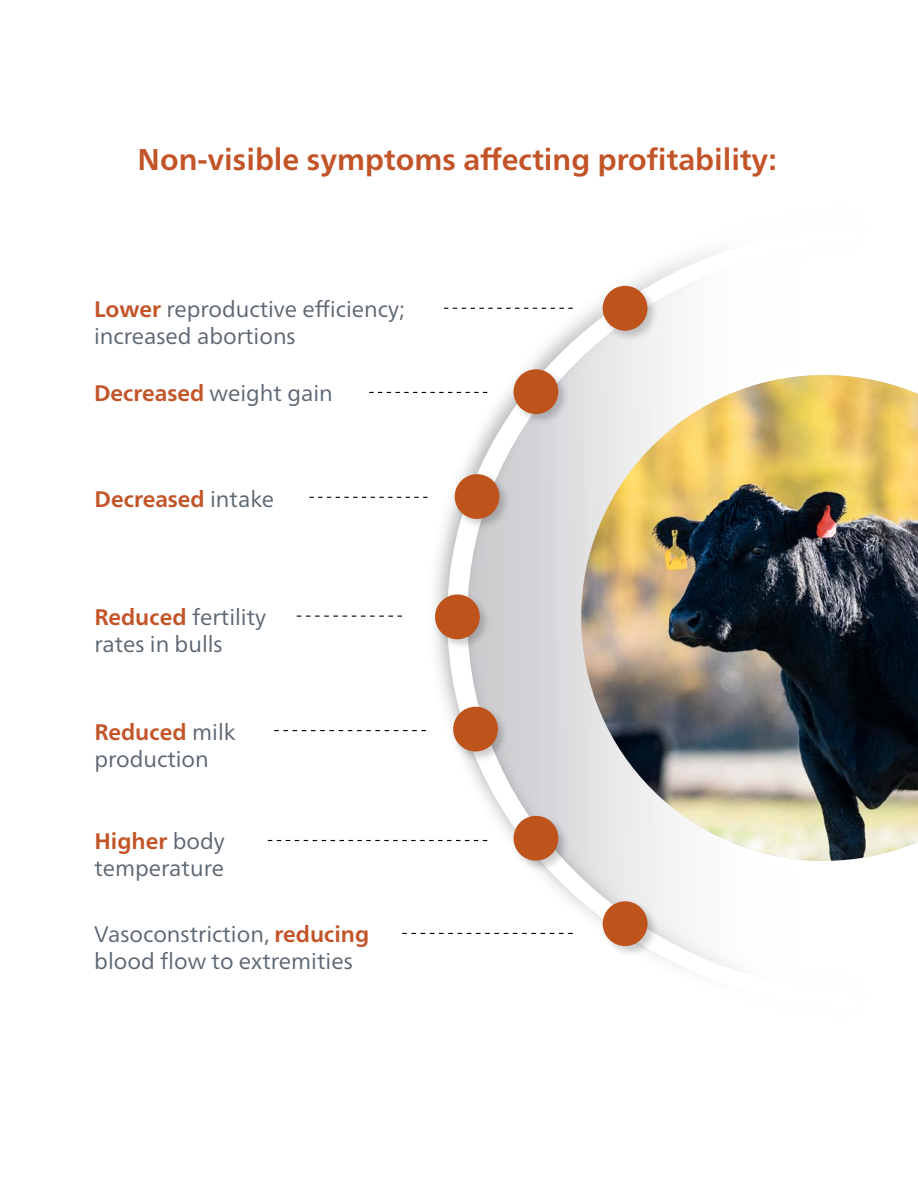
<style>
.page{position:relative;width:918px;height:1188px;background:#fff}
.page>*{position:absolute;margin:0;border:0;box-sizing:border-box;transform-origin:0 0}
.t1{font:700 30px "Frutiger Neue LTW1 G";color:#c35428}
.t2{font:22.5px/27px "Frutiger Neue LTW1 G";color:#5d6771}
.t3{font:700 22.5px "Frutiger Neue LTW1 G";color:#c35428}
.s1{font-weight:700;color:#c35428}
.s2{font-weight:400;color:#5d6771}
</style>
<div class="page">
<svg style="left:447px;top:253px;width:285px;height:716px"></svg>
<div style="left:600px;top:899px;width:59px;height:59px;background:#000;opacity:.2"></div>
<div style="left:603px;top:901px;width:45px;height:45px;background:#bf531c;border-radius:50%"></div>
<div style="left:511px;top:367px;width:59px;height:59px;background:#000;opacity:.2"></div>
<div style="left:514px;top:369px;width:44px;height:45px;background:#bf531c;border-radius:50%"></div>
<div style="left:452px;top:472px;width:59px;height:58px;background:#000;opacity:.2"></div>
<div style="left:455px;top:474px;width:45px;height:45px;background:#bf531c;border-radius:50%"></div>
<div style="left:451px;top:704px;width:58px;height:59px;background:#000;opacity:.2"></div>
<div style="left:453px;top:707px;width:45px;height:45px;background:#bf531c;border-radius:50%"></div>
<div style="left:433px;top:592px;width:58px;height:59px;background:#000;opacity:.2"></div>
<div style="left:435px;top:594px;width:45px;height:45px;background:#bf531c;border-radius:50%"></div>
<div style="left:511px;top:814px;width:59px;height:58px;background:#000;opacity:.2"></div>
<div style="left:514px;top:816px;width:44px;height:45px;background:#bf531c;border-radius:50%"></div>
<div style="left:600px;top:284px;width:59px;height:58px;background:#000;opacity:.2"></div>
<div style="left:603px;top:286px;width:45px;height:45px;background:#bf531c;border-radius:50%"></div>
<svg style="left:444px;top:308px;width:129px;height:1px"></svg>
<svg style="left:402px;top:933px;width:171px;height:1px"></svg>
<svg style="left:369px;top:392px;width:118px;height:1px"></svg>
<svg style="left:268px;top:840px;width:219px;height:1px"></svg>
<svg style="left:309px;top:497px;width:119px;height:1px"></svg>
<svg style="left:274px;top:730px;width:152px;height:1px"></svg>
<svg style="left:297px;top:616px;width:105px;height:1px"></svg>
<img style="left:581px;top:375px;width:337px;height:486px">
<h1 class="t1" style="left:138px;top:138px;width:641px">Non-visible symptoms affecting profitability:</h1>
<p class="t2" style="left:94px;top:294px;width:313px"><span class="s1">Lower</span> reproductive efficiency; increased abortions</p>
<p class="t2" style="left:94px;top:378px;width:240px"><span class="s1">Decreased</span> weight gain</p>
<p class="t3" style="left:95px;top:483px;width:181px">Decreased <span class="s2">intake</span></p>
<p class="t2" style="left:94px;top:602px;width:173px"><span class="s1">Reduced</span> fertility rates in bulls</p>
<p class="t2" style="left:94px;top:717px;width:143px"><span class="s1">Reduced</span> milk production</p>
<p class="t2" style="left:94px;top:826px;width:132px"><span class="s1">Higher</span> body temperature</p>
<p class="t2" style="left:94px;top:919px;width:276px">Vasoconstriction, <span class="s1">reducing </span>blood flow to extremities</p>
</div>
